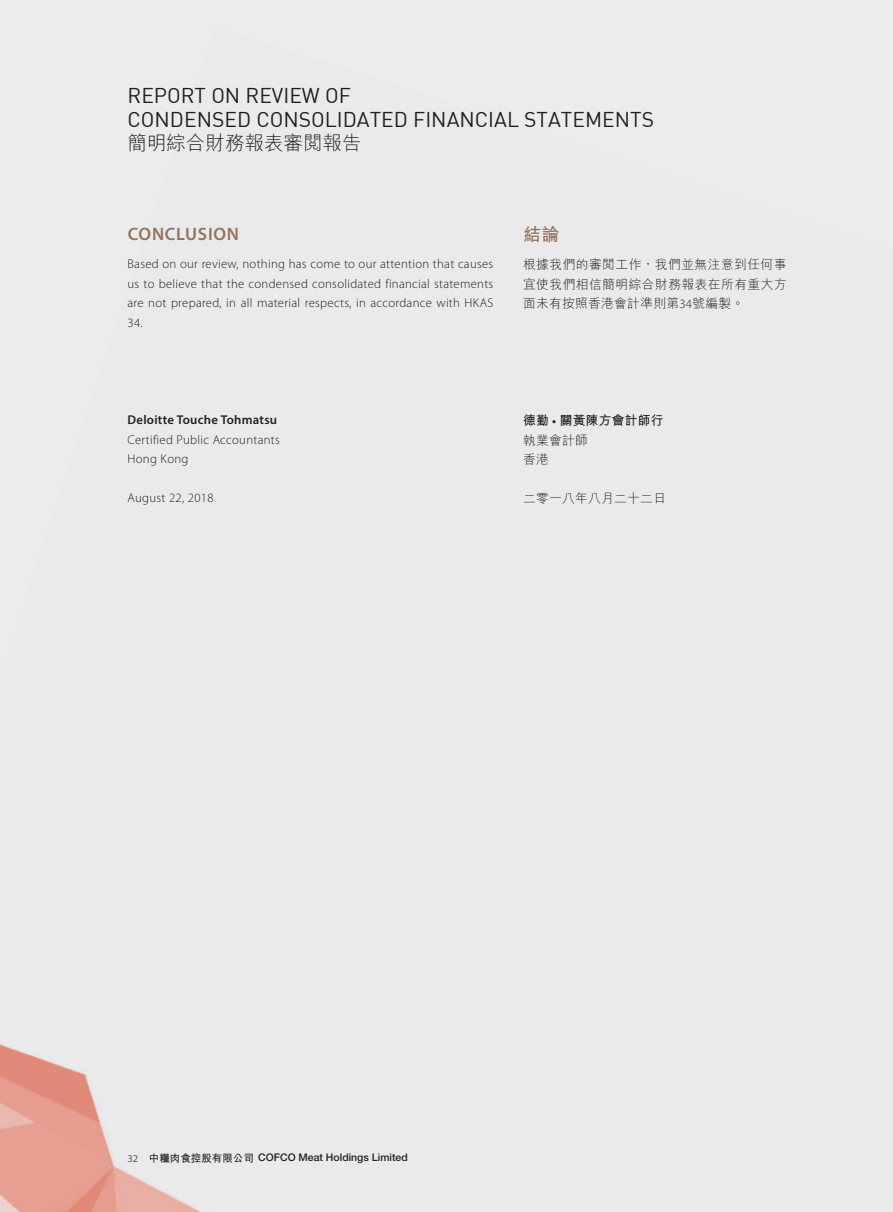
<style>
.page{position:relative;width:893px;height:1212px;background:#fff}
.page>*{position:absolute;margin:0;border:0;box-sizing:border-box;transform-origin:0 0}
.t1{font:21px/24px "DIN";color:#231f20}
.t2{font:300 19.5px "M Hei HK";color:#231f20}
.t3{font:600 18px "Myriad Pro";letter-spacing:.04em;color:#94725e}
.t4{font:700 18px "M Hei HK";color:#94725e}
.t5{font:300 12.75px/19.5px "Myriad Pro";letter-spacing:.02em;color:#231f20;text-align:justify}
.t6{font:300 12.75px/19.5px "M Hei HK";letter-spacing:.035em;color:#231f20;text-align:justify}
.t7{font:600 12.75px "Myriad Pro";letter-spacing:.02em;color:#231f20}
.t8{font:700 12.75px/19.5px "M Hei HK";letter-spacing:.02em;color:#231f20}
.t9{font:500 10.5px "Helvetica Neue LT Std";color:#231f20}
.s1{font-family:"Myriad Pro"}
.s2{font-family:"Myriad Pro";font-weight:600}
.s3{font-weight:300}
.s4{font-family:"Myriad Pro";font-weight:400;color:#57585a}
.s5{font-family:"M Hei HK";font-weight:700}
</style>
<div class="page">
<div style="left:0;top:26px;width:893px;height:1186px;background:#eaeaec"></div>
<h1 class="t1" style="left:128px;top:83px;width:528px">REPORT ON REVIEW OF<br>CONDENSED CONSOLIDATED FINANCIAL STATEMENTS</h1>
<h2 class="t2" style="left:128px;top:130px;width:235px">簡明綜合財務報表審閱報告</h2>
<h3 class="t3" style="left:128px;top:223px;width:113px">CONCLUSION</h3>
<p class="t5" style="left:128px;top:255px;width:367px">Based on our review, nothing has come to our attention that causes us to believe that the condensed consolidated financial statements are not prepared, in all material respects, in accordance with HKAS 34.</p>
<h3 class="t4" style="left:523px;top:222px;width:38px">結論</h3>
<p class="t6" style="left:523px;top:255px;width:265px">根據我們的審閱工作，我們並無注意到任何事宜使我們相信簡明綜合財務報表在所有重大方面未有按照香港會計準則第<span class="s1">34</span>號編製。</p>
<p class="t7" style="left:128px;top:412px;width:151px">Deloitte Touche Tohmatsu</p>
<p class="t5" style="left:128px;top:430px;width:154px">Certified Public Accountants<br>Hong Kong</p>
<p class="t5" style="left:128px;top:489px;width:88px">August 22, 2018</p>
<p class="t8" style="left:523px;top:410px;width:142px">德勤 <span class="s2">•</span> 關黃陳方會計師行<span class="s3">執業會計師<br>香港</span></p>
<p class="t6" style="left:523px;top:488px;width:145px">二零一八年八月二十二日</p>
<p class="t9" style="left:128px;top:1151px;width:282px"><span class="s4">32</span> <span class="s5">中糧肉食控股有限公司</span> COFCO Meat Holdings Limited</p>
</div>
